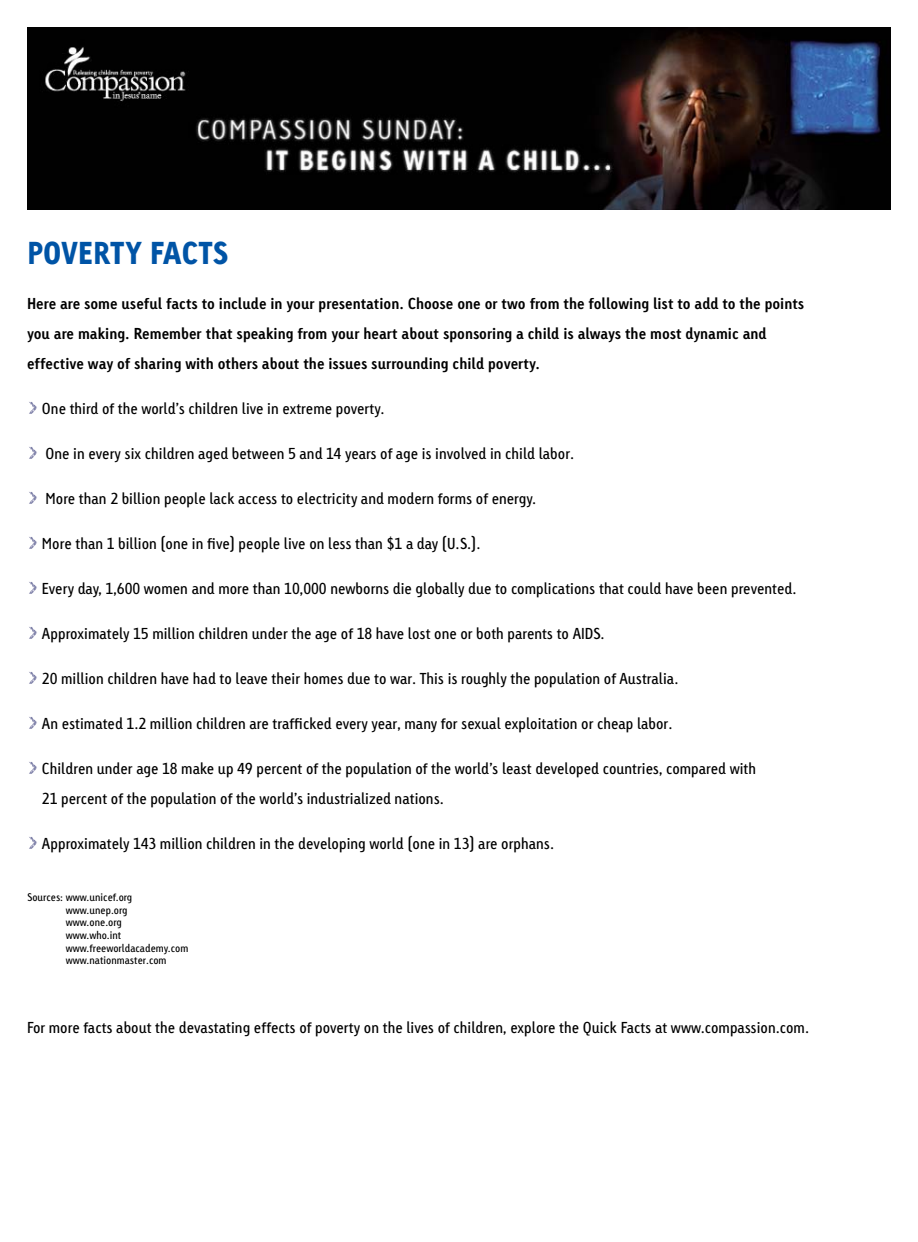
<style>
.page{position:relative;width:918px;height:1242px;background:#fff}
.page>*{position:absolute;margin:0;border:0;box-sizing:border-box;transform-origin:0 0}
.t1{font:900 30px "Linotype Tetria";letter-spacing:-.005em;color:#0054a6}
.t2{font:15px/30px "Linotype Tetria Regular Tab";color:#000}
.t3{font:15px/30px "Linotype Tetria Bold Tab";color:#000}
.t4{font:10.5px/12.6px "Linotype Tetria Regular Tab";color:#000}
</style>
<div class="page">
<img style="left:27px;top:27px;width:864px;height:183px">
<img style="left:29px;top:402px;width:8px;height:12px">
<img style="left:29px;top:447px;width:8px;height:12px">
<img style="left:29px;top:492px;width:8px;height:12px">
<img style="left:29px;top:537px;width:8px;height:12px">
<img style="left:29px;top:582px;width:8px;height:12px">
<img style="left:29px;top:627px;width:8px;height:12px">
<img style="left:29px;top:672px;width:8px;height:12px">
<img style="left:29px;top:717px;width:8px;height:12px">
<img style="left:29px;top:762px;width:8px;height:12px">
<img style="left:29px;top:837px;width:8px;height:12px">
<h1 class="t1" style="left:27px;top:233px;width:203px">POVERTY FACTS</h1>
<p class="t3" style="left:27px;top:288px;width:779px">Here are some useful facts to include in your presentation. Choose one or two from the following list to add to the points you are making. Remember that speaking from your heart about sponsoring a child is always the most dynamic and effective way of sharing with others about the issues surrounding child poverty.</p>
<p class="t2" style="left:42px;top:394px;width:344px">One third of the world’s children live in extreme poverty.</p>
<p class="t2" style="left:46px;top:439px;width:530px">One in every six children aged between 5 and 14 years of age is involved in child labor.</p>
<p class="t2" style="left:46px;top:484px;width:492px">More than 2 billion people lack access to electricity and modern forms of energy.</p>
<p class="t2" style="left:42px;top:529px;width:440px">More than 1 billion (one in five) people live on less than $1 a day (U.S.).</p>
<p class="t2" style="left:42px;top:574px;width:756px">Every day, 1,600 women and more than 10,000 newborns die globally due to complications that could have been prevented.</p>
<p class="t2" style="left:42px;top:619px;width:564px">Approximately 15 million children under the age of 18 have lost one or both parents to AIDS.</p>
<p class="t2" style="left:42px;top:664px;width:638px">20 million children have had to leave their homes due to war. This is roughly the population of Australia.</p>
<p class="t2" style="left:42px;top:709px;width:632px">An estimated 1.2 million children are trafficked every year, many for sexual exploitation or cheap labor.</p>
<p class="t2" style="left:42px;top:754px;width:716px">Children under age 18 make up 49 percent of the population of the world’s least developed countries, compared with<br>21 percent of the population of the world’s industrialized nations.</p>
<p class="t2" style="left:42px;top:829px;width:514px">Approximately 143 million children in the developing world (one in 13) are orphans.</p>
<p class="t4" style="left:66px;top:891px;width:124px;text-indent:-39px">Sources: www.unicef.org www.unep.org<br>www.one.org<br>www.who.int www.freeworldacademy.com www.nationmaster.com</p>
<p class="t2" style="left:27px;top:1013px;width:784px">For more facts about the devastating effects of poverty on the lives of children, explore the Quick Facts at www.compassion.com.</p>
</div>
